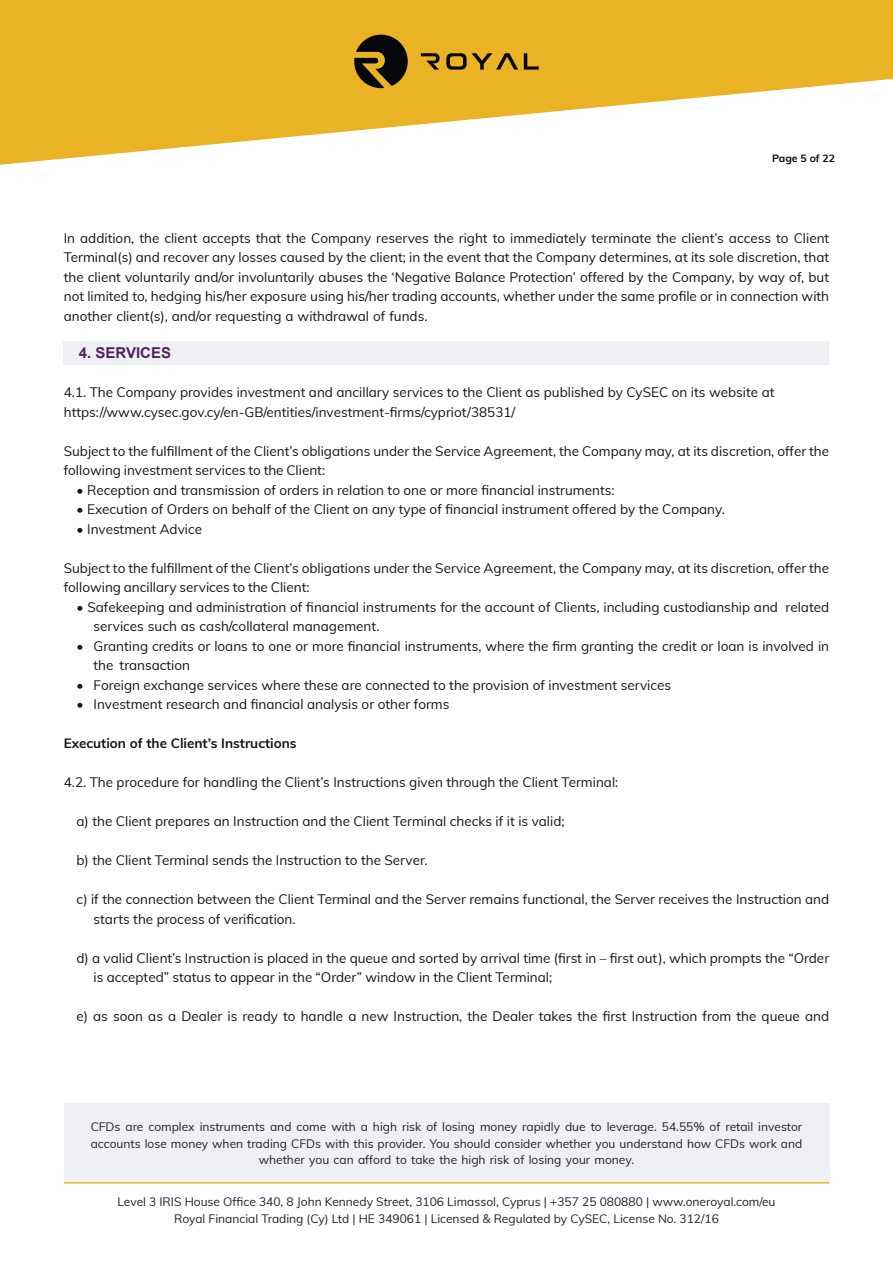
<style>
.page{position:relative;width:893px;height:1263px;background:#fff}
.page>*{position:absolute;margin:0;border:0;box-sizing:border-box;transform-origin:0 0}
.t1{font:700 15px "Arial";color:#51225c}
.A_B_s{font:13.5px/19.5px "Muli";color:#151314}
.Normal_Text{font:13.5px/19.5px "Muli";color:#151314}
.Normal_Text-2{font:700 13.5px "Muli";color:#151314}
.t2{font:12px/16.5px "Muli";color:#231f20;text-align:center}
.t3{font:700 10.5px "Muli";color:#07080c}
</style>
<div class="page">
<svg style="left:0;top:0;width:893px;height:165px;fill:#e9b325"></svg>
<svg style="left:421px;top:53px;width:19px;height:17px"></svg>
<svg style="left:524px;top:53px;width:15px;height:17px"></svg>
<svg style="left:446px;top:53px;width:72px;height:17px"></svg>
<svg style="left:354px;top:35px;width:54px;height:53px;background:#5b4815"></svg>
<hr style="left:64px;top:1182px;width:765px;height:1px;background:#e9b325">
<div style="left:64px;top:1103px;width:766px;height:79px;background:#eff0f4"></div>
<div style="left:64px;top:341px;width:765px;height:24px;background:#eff0f4"></div>
<p class="t3" style="left:772px;top:151px;width:65px">Page 5 of 22</p>
<p class="Normal_Text" style="left:64px;top:227px;width:767px;text-align:justify">In addition, the client accepts that the Company reserves the right to immediately terminate the client’s access to Client Terminal(s) and recover any losses caused by the client; in the event that the Company determines, at its sole discretion, that the client voluntarily and/or involuntarily abuses the ‘Negative Balance Protection’ offered by the Company, by way of, but not limited to, hedging his/her exposure using his/her trading accounts, whether under the same profile or in connection with another client(s), and/or requesting a withdrawal of funds.</p>
<p class="t1" style="left:79px;top:343px;width:94px">4. SERVICES</p>
<p class="Normal_Text" style="left:64px;top:382px;width:712px">4.1. The Company provides investment and ancillary services to the Client as published by CySEC on its website at</p>
<p class="Normal_Text" style="left:64px;top:401px;width:453px">https://www.cysec.gov.cy/en-GB/entities/investment-firms/cypriot/38531/</p>
<p class="Normal_Text" style="left:64px;top:440px;width:767px">Subject to the fulfillment of the Client’s obligations under the Service Agreement, the Company may, at its discretion, offer the following investment services to the Client:</p>
<p class="A_B_s" style="left:77px;top:479px;width:539px">• Reception and transmission of orders in relation to one or more financial instruments:</p>
<p class="A_B_s" style="left:77px;top:499px;width:650px">• Execution of Orders on behalf of the Client on any type of financial instrument offered by the Company.</p>
<p class="A_B_s" style="left:77px;top:518px;width:127px">• Investment Advice</p>
<p class="Normal_Text" style="left:64px;top:557px;width:767px">Subject to the fulfillment of the Client’s obligations under the Service Agreement, the Company may, at its discretion, offer the following ancillary services to the Client:</p>
<p class="A_B_s" style="left:94px;top:596px;width:737px;text-indent:-17px">• Safekeeping and administration of financial instruments for the account of Clients, including custodianship and related services such as cash/collateral management.</p>
<p class="A_B_s" style="left:94px;top:635px;width:737px;text-indent:-17px">• Granting credits or loans to one or more financial instruments, where the firm granting the credit or loan is involved in the transaction</p>
<p class="A_B_s" style="left:77px;top:674px;width:596px">• Foreign exchange services where these are connected to the provision of investment services</p>
<p class="A_B_s" style="left:77px;top:694px;width:374px">• Investment research and financial analysis or other forms</p>
<p class="Normal_Text-2" style="left:64px;top:733px;width:234px">Execution of the Client’s Instructions</p>
<p class="Normal_Text" style="left:64px;top:772px;width:556px">4.2. The procedure for handling the Client’s Instructions given through the Client Terminal:</p>
<p class="A_B_s" style="left:77px;top:811px;width:490px">a) the Client prepares an Instruction and the Client Terminal checks if it is valid;</p>
<p class="A_B_s" style="left:77px;top:850px;width:353px">b) the Client Terminal sends the Instruction to the Server.</p>
<p class="A_B_s" style="left:94px;top:889px;width:737px;text-indent:-17px">c) if the connection between the Client Terminal and the Server remains functional, the Server receives the Instruction and starts the process of verification.</p>
<p class="A_B_s" style="left:94px;top:947px;width:737px;text-indent:-17px">d) a valid Client’s Instruction is placed in the queue and sorted by arrival time (first in – first out), which prompts the “Order is accepted” status to appear in the “Order” window in the Client Terminal;</p>
<p class="A_B_s" style="left:77px;top:1006px;width:754px">e) as soon as a Dealer is ready to handle a new Instruction, the Dealer takes the first Instruction from the queue and</p>
<p class="t2" style="left:91px;top:1118px;width:713px">CFDs are complex instruments and come with a high risk of losing money rapidly due to leverage. 54.55% of retail investor accounts lose money when trading CFDs with this provider. You should consider whether you understand how CFDs work and whether you can afford to take the high risk of losing your money.</p>
<p class="t2" style="left:117px;top:1193px;width:660px">Level 3 IRIS House Office 340, 8 John Kennedy Street, 3106 Limassol, Cyprus | +357 25 080880 | www.oneroyal.com/eu<br>Royal Financial Trading (Cy) Ltd | HE 349061 | Licensed &amp; Regulated by CySEC, License No. 312/16</p>
</div>
